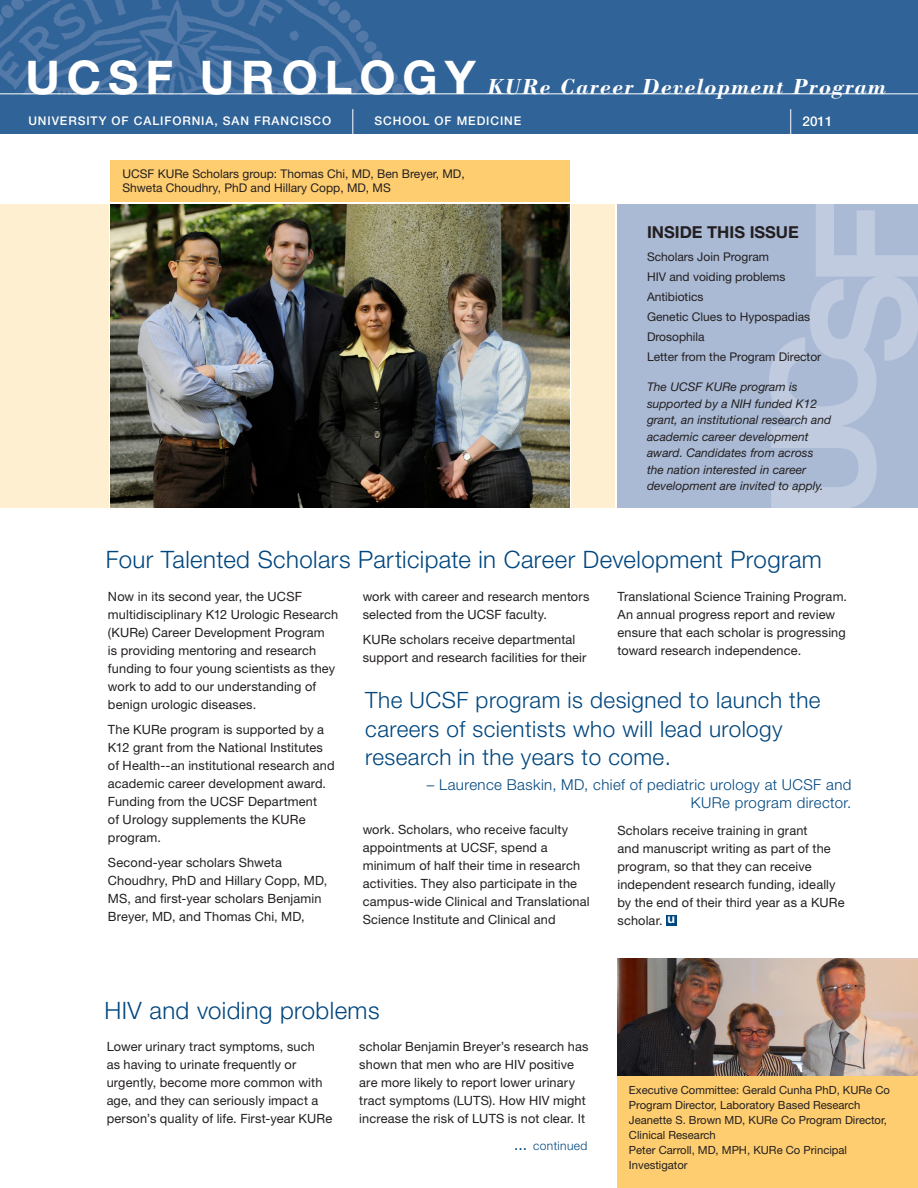
<style>
.page{position:relative;width:918px;height:1188px;background:#fff}
.page>*{position:absolute;margin:0;border:0;box-sizing:border-box;transform-origin:0 0}
.t1{font:300 24px "Helvetica Neue LT Std";letter-spacing:.015em;color:#00467e}
.t2{font:300 22.5px/28.5px "Helvetica Neue LT Std";letter-spacing:.02em;color:#00467e}
.t3{font:italic 700 22.5px "Bodoni Std";letter-spacing:.05em;color:#fff}
.t4{font:700 16.5px "Helvetica Neue LT Std";color:#231f20}
.t5{font:300 15px/18px "Helvetica Neue LT Std";letter-spacing:.025em;color:#00467e;text-align:right}
.t6{font:500 13.5px "Helvetica Neue LT Std";color:#fff}
.text{font:12.75px/18px "Helvetica Neue LT Std";letter-spacing:.01em;color:#231f20}
.t7{font:700 12.75px "Helvetica Neue LT Std";color:#fff}
.t8{font:12px/14.4px "Helvetica Neue LT Std";color:#231f20}
.t9{font:italic 12px/16.5px "Helvetica Neue LT Std";color:#231f20}
.t10{font:500 12px "Helvetica Neue LT Std";letter-spacing:.075em;color:#fff}
.t11{font:300 12px "Helvetica Neue LT Std";letter-spacing:.035em;color:#00467e}
.t12{font:11.25px/15px "Helvetica Neue LT Std";color:#231f20}
.s1{font-family:"Helvetica Neue LT Std";font-style:normal;font-size:46.5px}
.s2{font-size:18px}
</style>
<div class="page">
<div style="left:618px;top:1074px;width:300px;height:114px;background:#fecd70"></div>
<div style="left:0;top:109px;width:918px;height:24px;background:#306397"></div>
<div style="left:0;top:0;width:918px;height:108px;background:#306397"></div>
<svg style="left:352px;top:109px;width:1px;height:25px"></svg>
<img style="left:0;top:0;width:405px;height:93px">
<hr style="left:0;top:93px;width:918px;height:1px;background:#fff">
<svg style="left:790px;top:109px;width:1px;height:25px"></svg>
<div style="left:666px;top:915px;width:10px;height:10px;background:#00467e"></div>
<div style="left:617px;top:204px;width:301px;height:304px;background:#aabad5"></div>
<img style="left:769px;top:204px;width:149px;height:304px">
<div style="left:0;top:204px;width:108px;height:304px;background:#feefd0"></div>
<img style="left:110px;top:204px;width:459px;height:304px">
<div style="left:572px;top:204px;width:43px;height:304px;background:#feefd0"></div>
<div style="left:110px;top:160px;width:459px;height:42px;background:#fecd70"></div>
<img style="left:618px;top:958px;width:300px;height:118px">
<p class="t3" style="left:25px;top:73px;width:862px"><span class="s1">UCSF UROLOGY</span> KURe Career Development Program</p>
<p class="t10" style="left:28px;top:114px;width:304px">UNIVERSITY OF CALIFORNIA, SAN FRANCISCO</p>
<p class="t10" style="left:375px;top:114px;width:148px">SCHOOL OF MEDICINE</p>
<p class="t6" style="left:803px;top:113px;width:32px">2011</p>
<p class="t8" style="left:122px;top:166px;width:344px">UCSF KURe Scholars group: Thomas Chi, MD, Ben Breyer, MD,<br>Shweta Choudhry, PhD and Hillary Copp, MD, MS</p>
<p class="t4" style="left:647px;top:222px;width:153px">INSIDE THIS ISSUE</p>
<p class="t8" style="left:647px;top:250px;width:124px">Scholars Join Program</p>
<p class="t8" style="left:647px;top:270px;width:140px">HIV and voiding problems</p>
<p class="t8" style="left:647px;top:290px;width:58px">Antibiotics</p>
<p class="t8" style="left:647px;top:310px;width:165px">Genetic Clues to Hypospadias</p>
<p class="t8" style="left:647px;top:330px;width:59px">Drosophila</p>
<p class="t8" style="left:647px;top:350px;width:176px">Letter from the Program Director</p>
<p class="t9" style="left:647px;top:379px;width:186px">The UCSF KURe program is supported by a NIH funded K12 grant, an institutional research and academic career development award. Candidates from across the nation interested in career development are invited to apply.</p>
<p class="t1" style="left:106px;top:545px;width:718px">Four Talented Scholars Participate in Career Development Program</p>
<p class="text" style="left:108px;top:587px;width:232px">Now in its second year, the UCSF multidisciplinary K12 Urologic Research (KURe) Career Development Program<br>is providing mentoring and research funding to four young scientists as they work to add to our understanding of benign urologic diseases.</p>
<p class="text" style="left:108px;top:720px;width:228px">The KURe program is supported by a<br>K12 grant from the National Institutes of Health--an institutional research and academic career development award.<br>Funding from the UCSF Department<br>of Urology supplements the KURe program.</p>
<p class="text" style="left:108px;top:853px;width:221px">Second-year scholars Shweta Choudhry, PhD and Hillary Copp, MD, MS, and first-year scholars Benjamin Breyer, MD, and Thomas Chi, MD,</p>
<p class="text" style="left:363px;top:587px;width:228px">work with career and research mentors selected from the UCSF faculty.</p>
<p class="text" style="left:363px;top:630px;width:225px">KURe scholars receive departmental support and research facilities for their</p>
<p class="text" style="left:617px;top:587px;width:231px">Translational Science Training Program.<br>An annual progress report and review ensure that each scholar is progressing toward research independence.</p>
<p class="t2" style="left:365px;top:685px;width:457px">The UCSF program is designed to launch the careers of scientists who will lead urology research in the years to come.</p>
<p class="t5" style="left:427px;top:775px;width:426px">– Laurence Baskin, MD, chief of pediatric urology at UCSF and<br>KURe program director.</p>
<p class="text" style="left:363px;top:821px;width:228px">work. Scholars, who receive faculty appointments at UCSF, spend a minimum of half their time in research activities. They also participate in the campus-wide Clinical and Translational Science Institute and Clinical and</p>
<p class="text" style="left:617px;top:821px;width:229px">Scholars receive training in grant<br>and manuscript writing as part of the program, so that they can receive independent research funding, ideally by the end of their third year as a KURe scholar.</p>
<p class="t7" style="left:668px;top:911px;width:9px">u</p>
<p class="t1" style="left:105px;top:996px;width:276px">HIV and voiding problems</p>
<p class="text" style="left:107px;top:1037px;width:227px">Lower urinary tract symptoms, such<br>as having to urinate frequently or urgently, become more common with age, and they can seriously impact a person’s quality of life. First-year KURe</p>
<p class="text" style="left:359px;top:1037px;width:231px">scholar Benjamin Breyer’s research has shown that men who are HIV positive are more likely to report lower urinary tract symptoms (LUTS). How HIV might increase the risk of LUTS is not clear. It</p>
<p class="t11" style="left:514px;top:1138px;width:75px"><span class="s2">...</span> continued</p>
<p class="t12" style="left:629px;top:1082px;width:263px">Executive Committee: Gerald Cunha PhD, KURe Co<br>Program Director, Laboratory Based Research</p>
<p class="t12" style="left:629px;top:1112px;width:259px">Jeanette S. Brown MD, KURe Co Program Director,<br>Clinical Research</p>
<p class="t12" style="left:629px;top:1142px;width:220px">Peter Carroll, MD, MPH, KURe Co Principal<br>Investigator</p>
</div>
